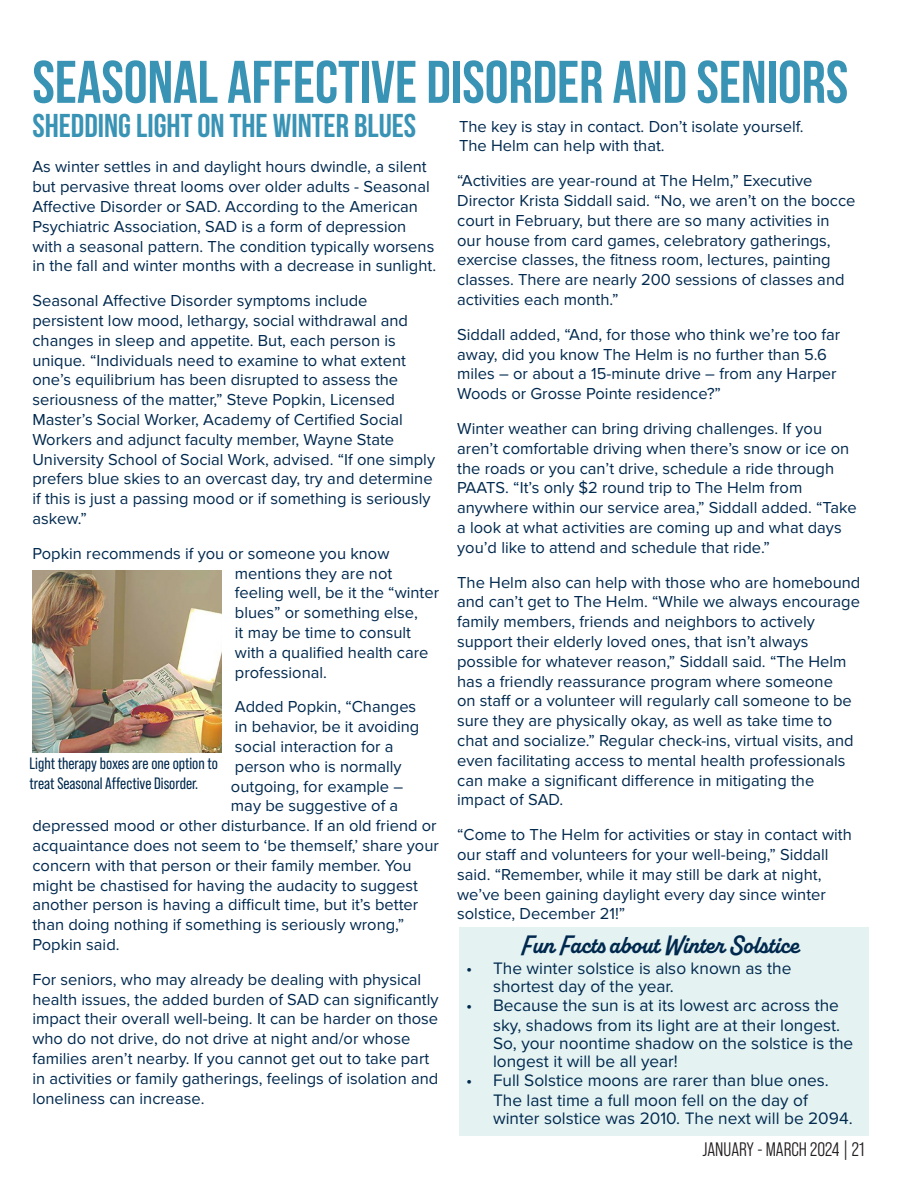
<style>
.page{position:relative;width:918px;height:1188px;background:#fff}
.page>*{position:absolute;margin:0;border:0;box-sizing:border-box;transform-origin:0 0}
.t1{font:60px "Bebas Neue";color:#3993b5}
.t2{font:33px "Bebas Neue";color:#3993b5}
.quote{font:700 25.5px "Alkaline";color:#01294e}
.t3{font:19.5px "Bebas Neue Pro Middle";color:#231f20}
.t4{font:17.25px/18.5px "Proxima Nova";color:#01294e}
.quote-2{font:16.5px/19.8px "Proxima Nova";color:#01294e}
.quote-3{font:16.5px/19.8px "Bebas Neue Pro";color:#01294e}
</style>
<div class="page">
<div style="left:459px;top:928px;width:409px;height:208px;background:#e4f3f2"></div>
<img style="left:32px;top:570px;width:189px;height:183px">
<p class="t1" style="left:32px;top:49px;width:817px">SEASONAL AFFECTIVE DISORDER AND SENIORS</p>
<p class="t2" style="left:32px;top:108px;width:385px">SHEDDING LIGHT ON THE WINTER BLUES</p>
<p class="quote-2" style="left:32px;top:157px;width:405px">As winter settles in and daylight hours dwindle, a silent but pervasive threat looms over older adults - Seasonal Affective Disorder or SAD. According to the American Psychiatric Association, SAD is a form of depression with a seasonal pattern. The condition typically worsens in the fall and winter months with a decrease in sunlight.</p>
<p class="quote-2" style="left:32px;top:291px;width:404px">Seasonal Affective Disorder symptoms include persistent low mood, lethargy, social withdrawal and changes in sleep and appetite. But, each person is unique. “Individuals need to examine to what extent one’s equilibrium has been disrupted to assess the seriousness of the matter,” Steve Popkin, Licensed Master’s Social Worker, Academy of Certified Social Workers and adjunct faculty member, Wayne State University School of Social Work, advised. “If one simply prefers blue skies to an overcast day, try and determine if this is just a passing mood or if something is seriously askew.”</p>
<p class="quote-2" style="left:235px;top:544px;width:206px;text-indent:-203px">Popkin recommends if you or someone you know mentions they are not feeling well, be it the “winter blues” or something else,<br>it may be time to consult with a qualified health care professional.</p>
<p class="quote-2" style="left:235px;top:697px;width:183px">Added Popkin, “Changes</p>
<p class="quote-2" style="left:235px;top:717px;width:186px">in behavior, be it avoiding</p>
<p class="quote-2" style="left:235px;top:737px;width:160px">social interaction for a</p>
<p class="quote-2" style="left:235px;top:757px;width:168px">person who is normally</p>
<p class="quote-2" style="left:231px;top:776px;width:174px">outgoing, for example –</p>
<p class="quote-2" style="left:231px;top:796px;width:169px">may be suggestive of a</p>
<p class="quote-2" style="left:32px;top:816px;width:406px">depressed mood or other disturbance. If an old friend or</p>
<p class="quote-2" style="left:32px;top:836px;width:408px">acquaintance does not seem to ‘be themself,’ share your</p>
<p class="quote-2" style="left:32px;top:856px;width:381px">concern with that person or their family member. You</p>
<p class="quote-2" style="left:32px;top:875px;width:387px">might be chastised for having the audacity to suggest</p>
<p class="quote-2" style="left:32px;top:895px;width:387px">another person is having a difficult time, but it’s better</p>
<p class="quote-2" style="left:32px;top:915px;width:373px">than doing nothing if something is seriously wrong,”</p>
<p class="quote-2" style="left:32px;top:935px;width:89px">Popkin said.</p>
<p class="quote-2" style="left:32px;top:970px;width:408px">For seniors, who may already be dealing with physical health issues, the added burden of SAD can significantly impact their overall well-being. It can be harder on those who do not drive, do not drive at night and/or whose families aren’t nearby. If you cannot get out to take part in activities or family gatherings, feelings of isolation and loneliness can increase.</p>
<p class="quote-3" style="left:30px;top:754px;width:190px">Light therapy boxes are one option to treat Seasonal Affective Disorder.</p>
<p class="quote-2" style="left:459px;top:116px;width:346px">The key is stay in contact. Don’t isolate yourself.<br>The Helm can help with that.</p>
<p class="quote-2" style="left:457px;top:171px;width:400px">“Activities are year-round at The Helm,” Executive Director Krista Siddall said. “No, we aren’t on the bocce court in February, but there are so many activities in our house from card games, celebratory gatherings, exercise classes, the fitness room, lectures, painting classes. There are nearly 200 sessions of classes and activities each month.”</p>
<p class="quote-2" style="left:457px;top:325px;width:385px">Siddall added, “And, for those who think we’re too far away, did you know The Helm is no further than 5.6 miles – or about a 15-minute drive – from any Harper Woods or Grosse Pointe residence?”</p>
<p class="quote-2" style="left:457px;top:419px;width:401px">Winter weather can bring driving challenges. If you aren’t comfortable driving when there’s snow or ice on the roads or you can’t drive, schedule a ride through PAATS. “It’s only $2 round trip to The Helm from anywhere within our service area,” Siddall added. “Take a look at what activities are coming up and what days you’d like to attend and schedule that ride.”</p>
<p class="quote-2" style="left:457px;top:572px;width:405px">The Helm also can help with those who are homebound and can’t get to The Helm. “While we always encourage family members, friends and neighbors to actively support their elderly loved ones, that isn’t always possible for whatever reason,” Siddall said. “The Helm has a friendly reassurance program where someone<br>on staff or a volunteer will regularly call someone to be sure they are physically okay, as well as take time to chat and socialize.” Regular check-ins, virtual visits, and even facilitating access to mental health professionals can make a significant difference in mitigating the impact of SAD.</p>
<p class="quote-2" style="left:457px;top:825px;width:396px">“Come to The Helm for activities or stay in contact with our staff and volunteers for your well-being,” Siddall said. “Remember, while it may still be dark at night, we’ve been gaining daylight every day since winter solstice, December 21!”</p>
<p class="quote" style="left:522px;top:929px;width:279px">Fun Facts about Winter Solstice</p>
<p class="t4" style="left:493px;top:959px;width:300px;line-height:18px;text-indent:-27px">• The winter solstice is also known as the shortest day of the year.</p>
<p class="t4" style="left:493px;top:996px;width:362px;text-indent:-27px">• Because the sun is at its lowest arc across the sky, shadows from its light are at their longest.<br>So, your noontime shadow on the solstice is the longest it will be all year!</p>
<p class="t4" style="left:493px;top:1071px;width:361px;text-indent:-27px">• Full Solstice moons are rarer than blue ones.<br>The last time a full moon fell on the day of winter solstice was 2010. The next will be 2094.</p>
<p class="t3" style="left:703px;top:1138px;width:163px">JANUARY - MARCH 2024 | 21</p>
</div>
